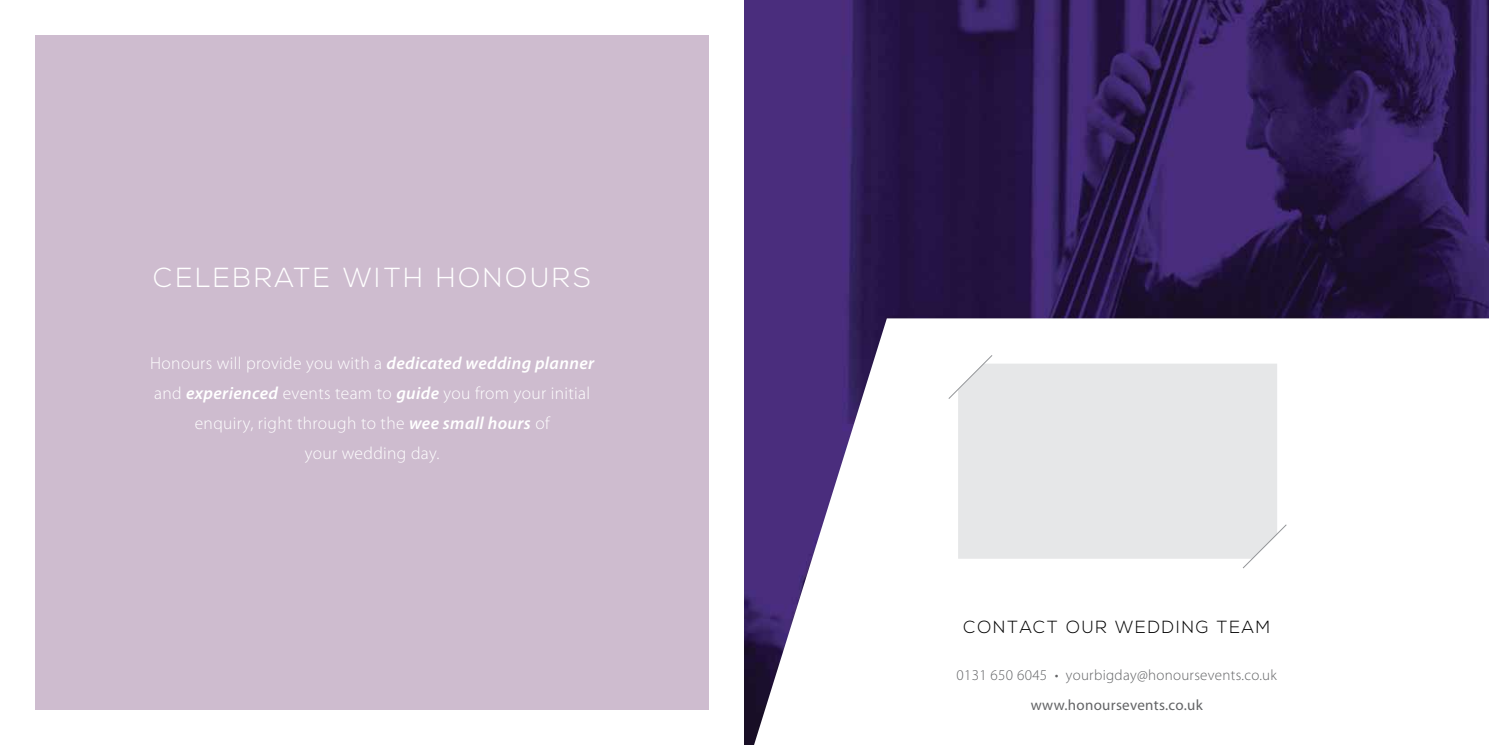
<style>
.page{position:relative;width:1489px;height:745px;background:#fff}
.page>*{position:absolute;margin:0;border:0;box-sizing:border-box;transform-origin:0 0}
.t1{font:300 27.5px "Nexa";letter-spacing:.1em;color:#fff}
.t2{font:300 17.5px/30px "Myriad Pro";letter-spacing:.02em;color:#fff;text-align:center}
.t3{font:300 17.5px "Nexa";letter-spacing:.1em;color:#000}
.t4{font:300 15px "Myriad Pro";letter-spacing:.02em;color:#636466}
.t5{font:15px "Myriad Pro";letter-spacing:.02em;color:#636466}
.s1{font-weight:600;font-style:italic}
</style>
<div class="page">
<img style="left:744px;top:0;width:744px;height:744px">
<svg style="left:754px;top:318px;width:734px;height:426px"></svg>
<div style="left:35px;top:35px;width:674px;height:674px;background:#cebccf"></div>
<div style="left:958px;top:363px;width:318px;height:195px;background:#e6e7e8"></div>
<svg style="left:947px;top:354px;width:45px;height:45px"></svg>
<svg style="left:1241px;top:523px;width:46px;height:45px"></svg>
<h1 class="t1" style="left:154px;top:261px;width:439px">CELEBRATE WITH HONOURS</h1>
<p class="t2" style="left:150px;top:347px;width:445px">Honours will provide you with a <span class="s1">dedicated wedding planner </span>and <span class="s1">experienced</span> events team to <span class="s1">guide</span> you from your initial enquiry, right through to the <span class="s1">wee small hours</span> of<br>your wedding day.</p>
<p class="t3" style="left:963px;top:616px;width:308px">CONTACT OUR WEDDING TEAM</p>
<p class="t4" style="left:956px;top:665px;width:322px">0131 650 6045 • yourbigday@honoursevents.co.uk</p>
<p class="t5" style="left:1030px;top:695px;width:173px">www.honoursevents.co.uk</p>
</div>
